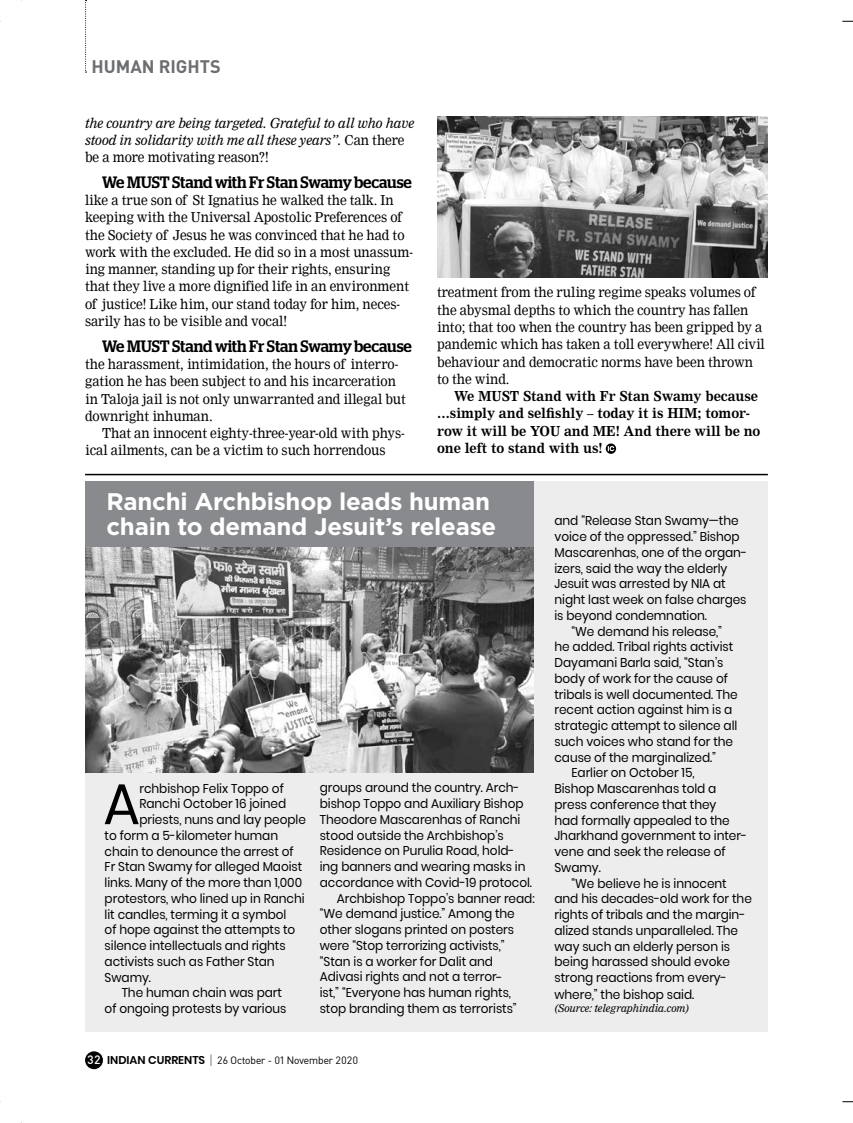
<style>
.page{position:relative;width:853px;height:1123px;background:#fff}
.page>*{position:absolute;margin:0;border:0;box-sizing:border-box;transform-origin:0 0}
.t1{font:57.45px "Poppins";color:#000;scale:.95 1}
.t2{font:700 24px/25.5px "Gotham";letter-spacing:-.01em;color:#fff}
.t3{font:700 18px "DI Nc";color:#6d6e71}
.t4{font:500 16.5px "Stag";letter-spacing:-.005em;color:#000;scale:.95 1}
.t5{font:13.5px/17.2px "Nimrod";letter-spacing:-.005em;color:#000;scale:.95 1}
.t6{font:700 13.5px/17.2px "Nimrod";letter-spacing:-.005em;color:#000;scale:.95 1}
.t7{font:italic 13.5px/17.2px "Nimrod";letter-spacing:-.005em;color:#000;scale:.95 1}
.t8{font:12.75px "Poppins";letter-spacing:-.005em;color:#000;scale:.95 1}
.t9{font:10.5px "Sapient Sans";color:#000}
.t10{font:italic 10.5px "Nimrod";letter-spacing:-.005em;color:#000;scale:.95 1}
.s1{font-style:normal}
.s2{font-weight:500;font-size:12px;color:#fff}
.s3{font-family:"Poppins";font-weight:600;font-size:11.25px}
.s4{font-weight:300;font-size:13.5px}
</style>
<div class="page">
<div style="left:85px;top:1051px;width:18px;height:18px;background:#000;border-radius:50%"></div>
<div style="left:85px;top:481px;width:682px;height:551px;background:#ededee"></div>
<div style="left:85px;top:481px;width:448px;height:67px;background:#888a8d"></div>
<hr style="left:85px;top:474px;width:682px;height:1px;background:#000">
<img style="left:85px;top:548px;width:448px;height:224px">
<svg style="left:605px;top:443px;width:11px;height:11px"></svg>
<svg style="left:607px;top:446px;width:7px;height:5px"></svg>
<svg style="left:85px;top:0;width:2px;height:73px"></svg>
<img style="left:437px;top:117px;width:330px;height:161px">
<h3 class="t3" style="left:91px;top:55px;width:131px">HUMAN RIGHTS</h3>
<p class="t7" style="left:85px;top:114px;width:348px">the country are being targeted. Grateful to all who have stood in solidarity with me all these years”. <span class="s1">Can there be a more motivating reason?!</span></p>
<p class="t4" style="left:102px;top:172px;width:327px">We MUST Stand with Fr Stan Swamy because</p>
<p class="t5" style="left:85px;top:192px;width:346px">like a true son of St Ignatius he walked the talk. In keeping with the Universal Apostolic Preferences of the Society of Jesus he was convinced that he had to work with the excluded. He did so in a most unassum&shy;ing manner, standing up for their rights, ensuring that they live a more dignified life in an environment of justice! Like him, our stand today for him, neces&shy;sarily has to be visible and vocal!</p>
<p class="t4" style="left:102px;top:336px;width:327px">We MUST Stand with Fr Stan Swamy because</p>
<p class="t5" style="left:85px;top:355px;width:339px">the harassment, intimidation, the hours of interro&shy;gation he has been subject to and his incarceration in Taloja jail is not only unwarranted and illegal but downright inhuman.</p>
<p class="t5" style="left:85px;top:424px;width:338px;text-indent:17px">That an innocent eighty-three-year-old with phys&shy;ical ailments, can be a victim to such horrendous</p>
<p class="t5" style="left:437px;top:284px;width:346px">treatment from the ruling regime speaks volumes of the abysmal depths to which the country has fallen into; that too when the country has been gripped by a pandemic which has taken a toll everywhere! All civil behaviour and democratic norms have been thrown to the wind.</p>
<p class="t6" style="left:437px;top:387px;width:342px;text-indent:17px">We MUST Stand with Fr Stan Swamy because …simply and selfishly – today it is HIM; tomor&shy;row it will be YOU and ME! And there will be no one left to stand with us!</p>
<h2 class="t2" style="left:106px;top:488px;width:391px">Ranchi Archbishop leads human chain to demand Jesuit’s release</h2>
<h1 class="t1" style="left:104px;top:770px;width:40px">A</h1>
<p class="t8" style="left:139px;top:780px;width:153px">rchbishop Felix Toppo of</p>
<p class="t8" style="left:139px;top:796px;width:156px">Ranchi October 16 joined</p>
<p class="t8" style="left:139px;top:812px;width:177px">priests, nuns and lay people</p>
<p class="t8" style="left:105px;top:828px;width:184px">to form a 5-kilometer human</p>
<p class="t8" style="left:105px;top:843px;width:200px">chain to denounce the arrest of</p>
<p class="t8" style="left:105px;top:859px;width:209px">Fr Stan Swamy for alleged Maoist</p>
<p class="t8" style="left:105px;top:875px;width:209px">links. Many of the more than 1,000</p>
<p class="t8" style="left:105px;top:891px;width:212px">protestors, who lined up in Ranchi</p>
<p class="t8" style="left:105px;top:906px;width:193px">lit candles, terming it a symbol</p>
<p class="t8" style="left:105px;top:922px;width:202px">of hope against the attempts to</p>
<p class="t8" style="left:105px;top:938px;width:192px">silence intellectuals and rights</p>
<p class="t8" style="left:105px;top:954px;width:180px">activists such as Father Stan</p>
<p class="t8" style="left:105px;top:969px;width:50px">Swamy.</p>
<p class="t8" style="left:122px;top:985px;width:170px">The human chain was part</p>
<p class="t8" style="left:105px;top:1001px;width:193px">of ongoing protests by various</p>
<p class="t8" style="left:320px;top:780px;width:212px">groups around the country. Arch-</p>
<p class="t8" style="left:320px;top:796px;width:216px">bishop Toppo and Auxiliary Bishop</p>
<p class="t8" style="left:320px;top:812px;width:213px">Theodore Mascarenhas of Ranchi</p>
<p class="t8" style="left:320px;top:827px;width:195px">stood outside the Archbishop’s</p>
<p class="t8" style="left:320px;top:843px;width:207px">Residence on Purulia Road, hold-</p>
<p class="t8" style="left:320px;top:859px;width:218px">ing banners and wearing masks in</p>
<p class="t8" style="left:320px;top:875px;width:225px">accordance with Covid-19 protocol.</p>
<p class="t8" style="left:337px;top:890px;width:210px">Archbishop Toppo’s banner read:</p>
<p class="t8" style="left:320px;top:906px;width:207px">“We demand justice.” Among the</p>
<p class="t8" style="left:320px;top:922px;width:206px">other slogans printed on posters</p>
<p class="t8" style="left:320px;top:938px;width:196px">were “Stop terrorizing activists,”</p>
<p class="t8" style="left:320px;top:953px;width:184px">“Stan is a worker for Dalit and</p>
<p class="t8" style="left:320px;top:969px;width:194px">Adivasi rights and not a terror-</p>
<p class="t8" style="left:320px;top:985px;width:203px">ist,” “Everyone has human rights,</p>
<p class="t8" style="left:320px;top:1001px;width:209px">stop branding them as terrorists”</p>
<p class="t9" style="left:87px;top:1053px;width:272px"><span class="s2">32</span> <span class="s3">INDIAN CURRENTS</span> <span class="s4">|</span> 26 October - 01 November 2020</p>
<p class="t8" style="left:554px;top:513px;width:195px">and “Release Stan Swamy—the</p>
<p class="t8" style="left:554px;top:529px;width:196px">voice of the oppressed.” Bishop</p>
<p class="t8" style="left:554px;top:545px;width:204px">Mascarenhas, one of the organ-</p>
<p class="t8" style="left:554px;top:560px;width:183px">izers, said the way the elderly</p>
<p class="t8" style="left:554px;top:576px;width:182px">Jesuit was arrested by NIA at</p>
<p class="t8" style="left:554px;top:592px;width:204px">night last week on false charges</p>
<p class="t8" style="left:554px;top:608px;width:162px">is beyond condemnation.</p>
<p class="t8" style="left:571px;top:623px;width:160px">“We demand his release,”</p>
<p class="t8" style="left:554px;top:639px;width:190px">he added. Tribal rights activist</p>
<p class="t8" style="left:554px;top:655px;width:179px">Dayamani Barla said, “Stan’s</p>
<p class="t8" style="left:554px;top:671px;width:184px">body of work for the cause of</p>
<p class="t8" style="left:554px;top:686px;width:194px">tribals is well documented. The</p>
<p class="t8" style="left:554px;top:702px;width:189px">recent action against him is a</p>
<p class="t8" style="left:554px;top:718px;width:194px">strategic attempt to silence all</p>
<p class="t8" style="left:554px;top:734px;width:189px">such voices who stand for the</p>
<p class="t8" style="left:554px;top:749px;width:171px">cause of the marginalized.”</p>
<p class="t8" style="left:571px;top:765px;width:131px">Earlier on October 15,</p>
<p class="t8" style="left:554px;top:781px;width:172px">Bishop Mascarenhas told a</p>
<p class="t8" style="left:554px;top:797px;width:172px">press conference that they</p>
<p class="t8" style="left:554px;top:812px;width:186px">had formally appealed to the</p>
<p class="t8" style="left:554px;top:828px;width:204px">Jharkhand government to inter-</p>
<p class="t8" style="left:554px;top:844px;width:182px">vene and seek the release of</p>
<p class="t8" style="left:554px;top:860px;width:50px">Swamy.</p>
<p class="t8" style="left:571px;top:875px;width:165px">“We believe he is innocent</p>
<p class="t8" style="left:554px;top:891px;width:209px">and his decades-old work for the</p>
<p class="t8" style="left:554px;top:907px;width:202px">rights of tribals and the margin-</p>
<p class="t8" style="left:554px;top:923px;width:195px">alized stands unparalleled. The</p>
<p class="t8" style="left:554px;top:938px;width:186px">way such an elderly person is</p>
<p class="t8" style="left:554px;top:954px;width:186px">being harassed should evoke</p>
<p class="t8" style="left:554px;top:970px;width:183px">strong reactions from every-</p>
<p class="t8" style="left:554px;top:987px;width:149px">where,” the bishop said.</p>
<p class="t10" style="left:554px;top:1002px;width:143px">(Source: telegraphindia.com)</p>
</div>
